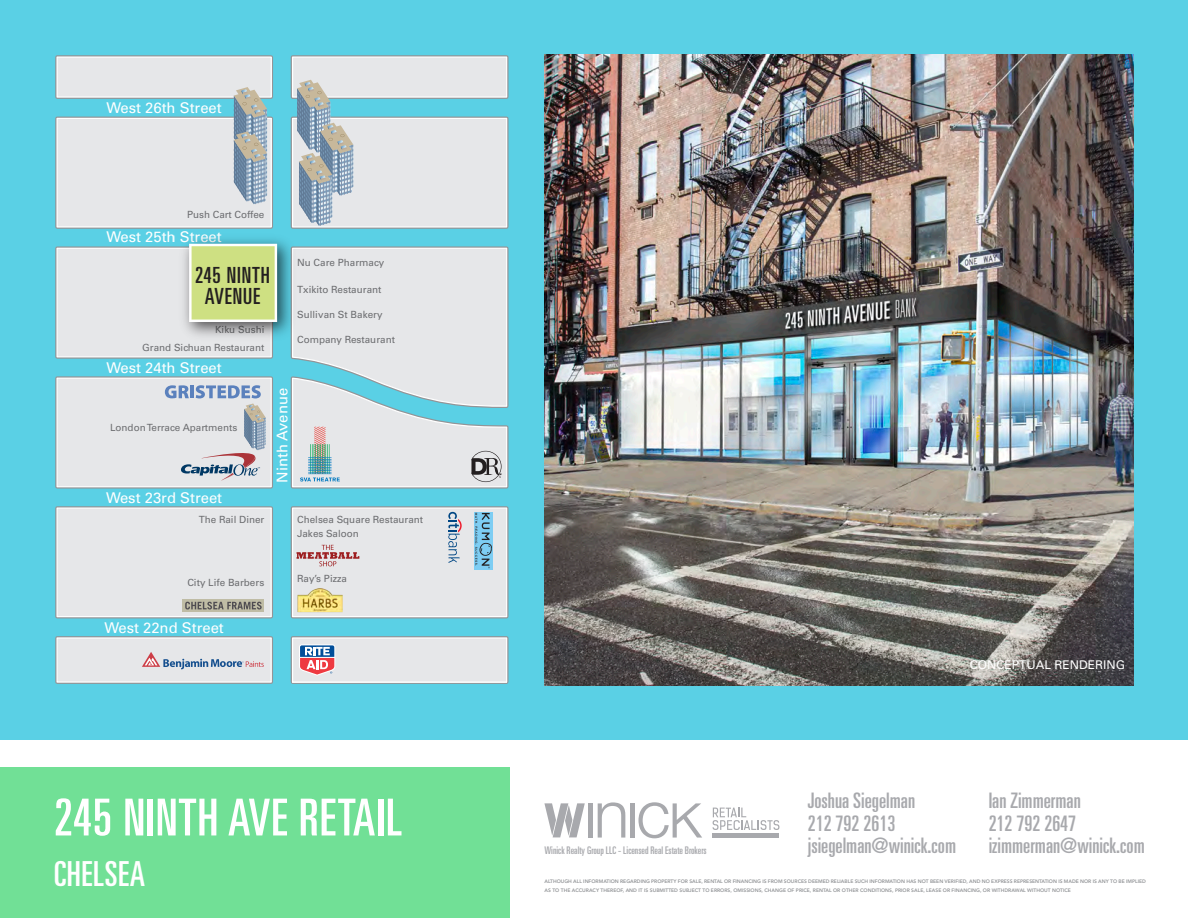
<style>
.page{position:relative;width:1188px;height:918px;background:#fff}
.page>*{position:absolute;margin:0;border:0;box-sizing:border-box;transform-origin:0 0}
.t1{font:ultra-condensed 51px "Univers";letter-spacing:.02em;color:#fff}
.t2{font:ultra-condensed 34.5px "Univers";letter-spacing:.02em;color:#fff}
.t3{font:ultra-condensed 22.2px/21.5px "Univers";letter-spacing:.04em;color:#231f20;text-align:center}
.t4{font:ultra-condensed 21.45px "Univers";color:#a8a9ad}
.t5{font:14.85px "Univers";color:#fff}
.t6{font:12px "Univers";color:#fff}
.t7{font:ultra-condensed 10.5px "Univers";color:#a8a9ad}
.t8{font:9.9px/14.1px "Univers";color:#6c6d70}
.t9{font:800 4.95px/9.3px "Avenir";color:#939598}
</style>
<div class="page">
<div style="left:0;top:768px;width:510px;height:150px;background:#71e096"></div>
<svg style="left:712px;top:808px;width:67px;height:22px"></svg>
<div style="left:713px;top:833px;width:66px;height:5px;background:#a8a9ad"></div>
<svg style="left:544px;top:803px;width:41px;height:34px"></svg>
<div style="left:588px;top:803px;width:5px;height:35px;background:#a8a9ad"></div>
<svg style="left:598px;top:802px;width:27px;height:36px"></svg>
<div style="left:630px;top:803px;width:5px;height:35px;background:#a8a9ad"></div>
<svg style="left:638px;top:802px;width:64px;height:36px"></svg>
<div style="left:0;top:0;width:1188px;height:739px;background:#5ad0e5"></div>
<div style="left:55px;top:506px;width:218px;height:112px;border:4px solid #939598"></div>
<div style="left:291px;top:506px;width:218px;height:112px;border:4px solid #939598"></div>
<div style="left:291px;top:636px;width:218px;height:48px;border:4px solid #939598"></div>
<div style="left:291px;top:117px;width:218px;height:112px;border:4px solid #939598"></div>
<div style="left:55px;top:636px;width:218px;height:48px;border:4px solid #939598"></div>
<div style="left:291px;top:55px;width:218px;height:44px;border:4px solid #939598"></div>
<div style="left:55px;top:117px;width:218px;height:112px;border:4px solid #939598"></div>
<div style="left:55px;top:55px;width:218px;height:44px;border:4px solid #939598"></div>
<div style="left:55px;top:376px;width:218px;height:113px;border:4px solid #939598"></div>
<div style="left:55px;top:246px;width:218px;height:113px;border:4px solid #939598"></div>
<div style="left:57px;top:508px;width:214px;height:109px;background:#e6e7e9"></div>
<div style="left:56px;top:507px;width:216px;height:110px;border:1px solid #fff"></div>
<div style="left:293px;top:508px;width:214px;height:109px;background:#e6e7e9"></div>
<div style="left:292px;top:507px;width:215px;height:110px;border:1px solid #fff"></div>
<div style="left:293px;top:638px;width:214px;height:44px;background:#e6e7e9"></div>
<div style="left:292px;top:637px;width:215px;height:46px;border:1px solid #fff"></div>
<div style="left:293px;top:118px;width:214px;height:109px;background:#e6e7e9"></div>
<div style="left:292px;top:118px;width:215px;height:110px;border:1px solid #fff"></div>
<div style="left:57px;top:638px;width:214px;height:44px;background:#e6e7e9"></div>
<div style="left:56px;top:637px;width:216px;height:46px;border:1px solid #fff"></div>
<div style="left:293px;top:57px;width:214px;height:40px;background:#e6e7e9"></div>
<div style="left:292px;top:56px;width:215px;height:42px;border:1px solid #fff"></div>
<div style="left:57px;top:118px;width:214px;height:109px;background:#e6e7e9"></div>
<div style="left:56px;top:118px;width:216px;height:110px;border:1px solid #fff"></div>
<div style="left:57px;top:57px;width:214px;height:40px;background:#e6e7e9"></div>
<div style="left:56px;top:56px;width:216px;height:42px;border:1px solid #fff"></div>
<div style="left:57px;top:378px;width:214px;height:109px;background:#e6e7e9"></div>
<div style="left:56px;top:378px;width:216px;height:109px;border:1px solid #fff"></div>
<div style="left:57px;top:248px;width:214px;height:109px;background:#e6e7e9"></div>
<div style="left:56px;top:248px;width:216px;height:109px;border:1px solid #fff"></div>
<svg style="left:297px;top:545px;width:62px;height:21px"></svg>
<svg style="left:183px;top:599px;width:81px;height:13px"></svg>
<svg style="left:185px;top:602px;width:77px;height:7px"></svg>
<svg style="left:299px;top:644px;width:36px;height:32px"></svg>
<svg style="left:234px;top:87px;width:33px;height:117px;background:#a0acb4"></svg>
<svg style="left:165px;top:385px;width:101px;height:96px"></svg>
<svg style="left:297px;top:80px;width:56px;height:146px"></svg>
<img style="left:175px;top:239px;width:114px;height:106px">
<svg style="left:189px;top:244px;width:88px;height:78px;background:#d3e38f"></svg>
<svg style="left:142px;top:652px;width:122px;height:17px"></svg>
<svg style="left:289px;top:246px;width:220px;height:243px;background:#d5e0e4"></svg>
<img style="left:298px;top:588px;width:45px;height:24px">
<svg style="left:448px;top:512px;width:14px;height:51px"></svg>
<div style="left:474px;top:512px;width:19px;height:57px;background:#7dcdf3"></div>
<svg style="left:475px;top:513px;width:17px;height:55px"></svg>
<img style="left:544px;top:54px;width:590px;height:631px">
<p class="t5" style="left:106px;top:99px;width:117px">West 26th Street</p>
<p class="t8" style="left:187px;top:207px;width:79px">Push Cart Coffee</p>
<p class="t5" style="left:106px;top:228px;width:117px">West 25th Street</p>
<p class="t3" style="left:195px;top:264px;width:76px">245 NINTH<br>AVENUE</p>
<p class="t8" style="left:215px;top:323px;width:51px">Kiku Sushi</p>
<p class="t8" style="left:142px;top:340px;width:124px">Grand Sichuan Restaurant</p>
<p class="t5" style="left:106px;top:359px;width:117px">West 24th Street</p>
<p class="t8" style="left:110px;top:421px;width:129px">London Terrace Apartments</p>
<p class="t5" style="left:106px;top:489px;width:118px">West 23rd Street</p>
<p class="t8" style="left:199px;top:513px;width:67px">The Rail Diner</p>
<p class="t5" style="left:273px;top:483px;width:97px;rotate:-90deg">Ninth Avenue</p>
<p class="t8" style="left:187px;top:576px;width:79px">City Life Barbers</p>
<p class="t8" style="left:297px;top:255px;width:89px">Nu Care Pharmacy</p>
<p class="t8" style="left:297px;top:283px;width:86px">Txikito Restaurant</p>
<p class="t8" style="left:297px;top:307px;width:87px">Sullivan St Bakery</p>
<p class="t8" style="left:297px;top:332px;width:99px">Company Restaurant</p>
<p class="t8" style="left:297px;top:513px;width:128px">Chelsea Square Restaurant<br>Jakes Saloon</p>
<p class="t8" style="left:297px;top:572px;width:51px">Ray’s Pizza</p>
<p class="t5" style="left:104px;top:619px;width:121px">West 22nd Street</p>
<p class="t1" style="left:54px;top:788px;width:350px">245 NINTH AVE RETAIL</p>
<p class="t2" style="left:54px;top:854px;width:93px">CHELSEA</p>
<p class="t6" style="left:970px;top:658px;width:157px">CONCEPTUAL RENDERING</p>
<p class="t4" style="left:808px;top:788px;width:109px">Joshua Siegelman</p>
<p class="t4" style="left:808px;top:811px;width:89px">212 792 2613</p>
<p class="t4" style="left:808px;top:834px;width:150px">jsiegelman@winick.com</p>
<p class="t4" style="left:989px;top:788px;width:94px">Ian Zimmerman</p>
<p class="t4" style="left:989px;top:811px;width:89px">212 792 2647</p>
<p class="t4" style="left:989px;top:834px;width:158px">izimmerman@winick.com</p>
<p class="t9" style="left:544px;top:877px;width:603px">ALTHOUGH ALL INFORMATION REGARDING PROPERTY FOR SALE, RENTAL OR FINANCING IS FROM SOURCES DEEMED RELIABLE SUCH INFORMATION HAS NOT BEEN VERIFIED, AND NO EXPRESS REPRESENTATION IS MADE NOR IS ANY TO BE IMPLIED<br>AS TO THE ACCURACY THEREOF, AND IT IS SUBMITTED SUBJECT TO ERRORS, OMISSIONS, CHANGE OF PRICE, RENTAL OR OTHER CONDITIONS, PRIOR SALE, LEASE OR FINANCING, OR WITHDRAWAL WITHOUT NOTICE</p>
<p class="t7" style="left:544px;top:844px;width:164px">Winick Realty Group LLC - Licensed Real Estate Brokers</p>
</div>
